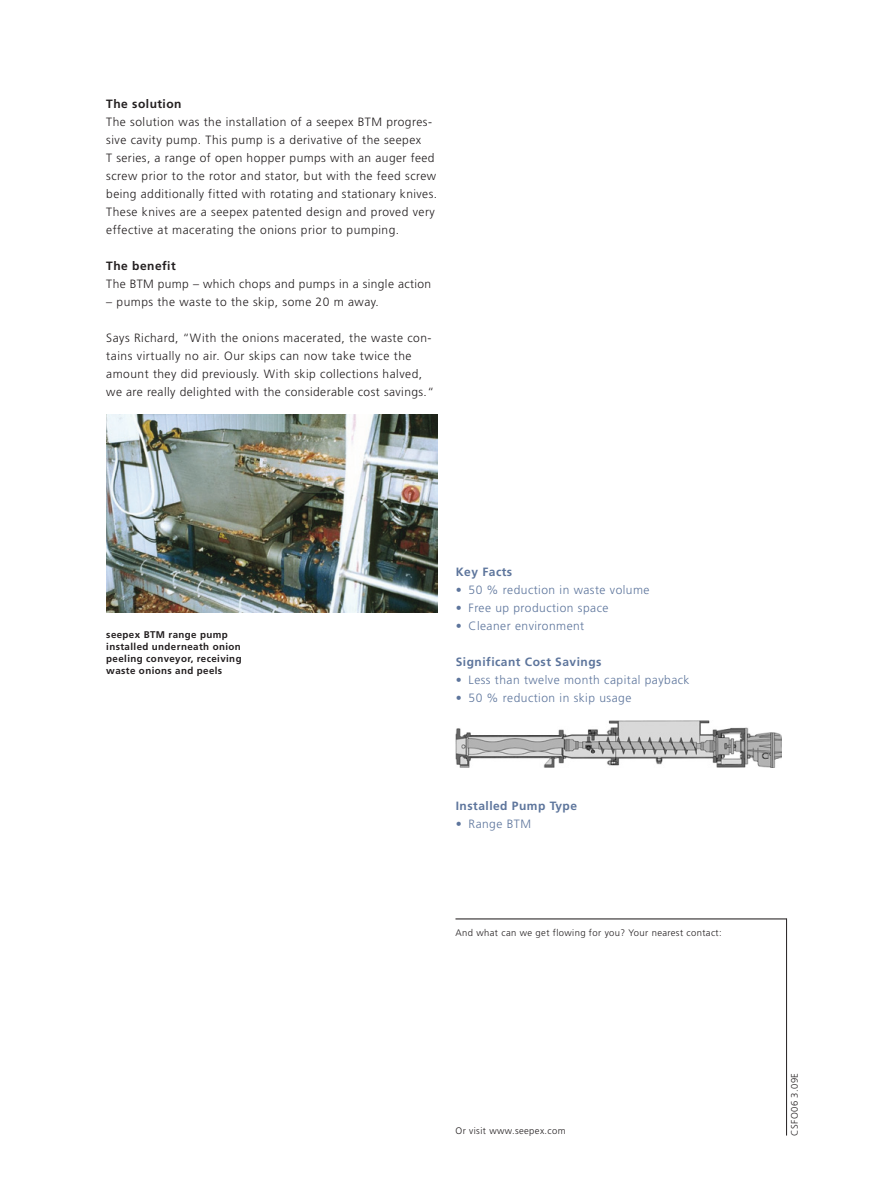
<style>
.page{position:relative;width:893px;height:1191px;background:#fff}
.page>*{position:absolute;margin:0;border:0;box-sizing:border-box;transform-origin:0 0}
.t1{font:300 12px/18px "Frutiger";letter-spacing:.04em;color:#231f20}
.t2{font:300 12px "Frutiger";letter-spacing:.04em;color:#5d759c}
.t3{font:700 12px "Frutiger";letter-spacing:.04em;color:#5d759c}
.t4{font:700 12px "Frutiger";letter-spacing:.04em;color:#231f20}
.t5{font:700 9.75px/12px "Frutiger";letter-spacing:.04em;color:#231f20}
.t6{font:300 9.45px "Frutiger";letter-spacing:.04em;color:#231f20}
</style>
<div class="page">
<hr style="left:786px;top:918px;width:1px;height:217px;background:#231f20">
<hr style="left:455px;top:918px;width:331px;height:1px;background:#231f20">
<img style="left:456px;top:720px;width:326px;height:47px">
<img style="left:106px;top:414px;width:331px;height:198px">
<p class="t4" style="left:106px;top:97px;width:77px">The solution</p>
<p class="t1" style="left:106px;top:113px;width:332px">The solution was the installation of a seepex BTM progres&shy;sive cavity pump. This pump is a derivative of the seepex<br>T series, a range of open hopper pumps with an auger feed screw prior to the rotor and stator, but with the feed screw being additionally fitted with rotating and stationary knives.<br>These knives are a seepex patented design and proved very effective at macerating the onions prior to pumping.</p>
<p class="t4" style="left:106px;top:259px;width:71px">The benefit</p>
<p class="t1" style="left:106px;top:275px;width:326px">The BTM pump – which chops and pumps in a single action</p>
<p class="t1" style="left:106px;top:293px;width:274px">– pumps the waste to the skip, some 20 m away.</p>
<p class="t1" style="left:106px;top:329px;width:329px">Says Richard, “With the onions macerated, the waste con&shy;tains virtually no air. Our skips can now take twice the amount they did previously. With skip collections halved, we are really delighted with the considerable cost savings.“</p>
<p class="t5" style="left:106px;top:628px;width:137px">seepex BTM range pump installed underneath onion peeling conveyor, receiving waste onions and peels</p>
<p class="t3" style="left:456px;top:565px;width:58px">Key Facts</p>
<p class="t2" style="left:456px;top:583px;width:195px">• 50 % reduction in waste volume</p>
<p class="t2" style="left:456px;top:601px;width:154px">• Free up production space</p>
<p class="t2" style="left:456px;top:619px;width:130px">• Cleaner environment</p>
<p class="t3" style="left:456px;top:655px;width:147px">Significant Cost Savings</p>
<p class="t2" style="left:456px;top:673px;width:235px">• Less than twelve month capital payback</p>
<p class="t2" style="left:456px;top:691px;width:177px">• 50 % reduction in skip usage</p>
<p class="t3" style="left:456px;top:799px;width:123px">Installed Pump Type</p>
<p class="t2" style="left:456px;top:817px;width:77px">• Range BTM</p>
<p class="t6" style="left:455px;top:927px;width:268px">And what can we get flowing for you? Your nearest contact:</p>
<p class="t6" style="left:455px;top:1125px;width:112px">Or visit www.seepex.com</p>
<p class="t6" style="left:789px;top:1135px;width:64px;rotate:-90deg">CSFO06 3.09E</p>
</div>
